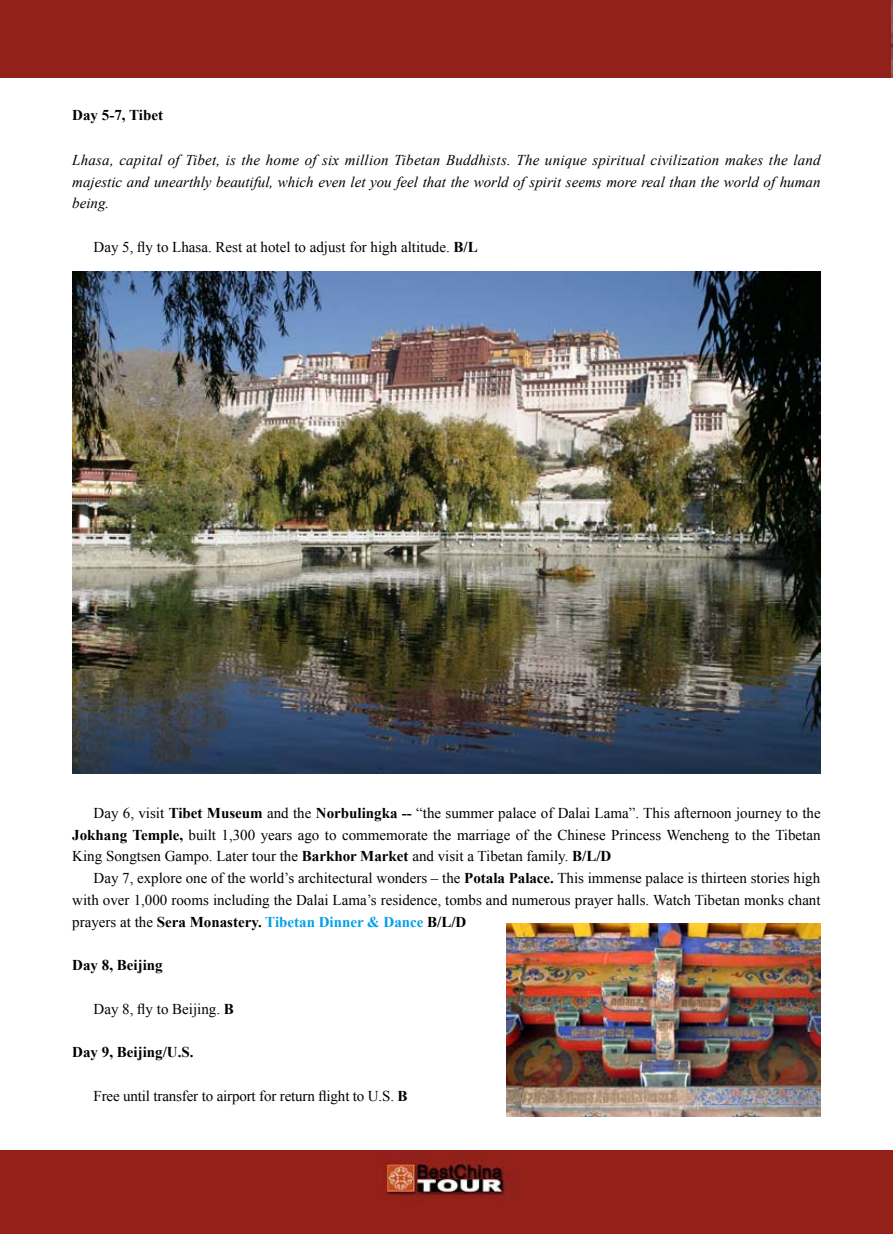
<style>
.page{position:relative;width:893px;height:1234px;background:#fff}
.page>*{position:absolute;margin:0;border:0;box-sizing:border-box;transform-origin:0 0}
.t1{font:15px/21.8px "Times New Roman";color:#000;text-align:justify}
.t2{font:italic 15px/21.8px "Times New Roman";color:#000;text-align:justify}
.t3{font:700 15px "Times New Roman";color:#000}
.s1{font-weight:700}
.s2{font-weight:700;color:#00a0e9}
</style>
<div class="page">
<div style="left:0;top:1150px;width:893px;height:83px;background:#932019"></div>
<div style="left:0;top:0;width:893px;height:78px;background:#91211a"></div>
<img style="left:72px;top:272px;width:749px;height:501px">
<img style="left:506px;top:923px;width:315px;height:193px">
<p class="t3" style="left:72px;top:104px;width:92px">Day 5-7, Tibet</p>
<p class="t2" style="left:72px;top:149px;width:750px">Lhasa, capital of Tibet, is the home of six million Tibetan Buddhists. The unique spiritual civilization makes the land majestic and unearthly beautiful, which even let you feel that the world of spirit seems more real than the world of human being.</p>
<p class="t1" style="left:94px;top:236px;width:386px">Day 5, fly to Lhasa. Rest at hotel to adjust for high altitude. <span class="s1">B/L</span></p>
<p class="t1" style="left:72px;top:801px;width:750px;text-indent:21px">Day 6, visit <span class="s1">Tibet Museum</span> and the <span class="s1">Norbulingka --</span> “the summer palace of Dalai Lama”. This afternoon journey to the <span class="s1">Jokhang Temple,</span> built 1,300 years ago to commemorate the marriage of the Chinese Princess Wencheng to the Tibetan King Songtsen Gampo. Later tour the <span class="s1">Barkhor Market</span> and visit a Tibetan family. <span class="s1">B/L/D</span></p>
<p class="t1" style="left:72px;top:866px;width:750px;text-indent:21px">Day 7, explore one of the world’s architectural wonders – the <span class="s1">Potala Palace.</span> This immense palace is thirteen stories high with over 1,000 rooms including the Dalai Lama’s residence, tombs and numerous prayer halls. Watch Tibetan monks chant prayers at the <span class="s1">Sera Monastery.</span> <span class="s2">Tibetan Dinner &amp; Dance</span> <span class="s1">B/L/D</span></p>
<p class="t3" style="left:72px;top:954px;width:92px">Day 8, Beijing</p>
<p class="t1" style="left:94px;top:997px;width:142px">Day 8, fly to Beijing. <span class="s1">B</span></p>
<p class="t3" style="left:72px;top:1041px;width:123px">Day 9, Beijing/U.S.</p>
<p class="t1" style="left:94px;top:1084px;width:316px">Free until transfer to airport for return flight to U.S. <span class="s1">B</span></p>
</div>
